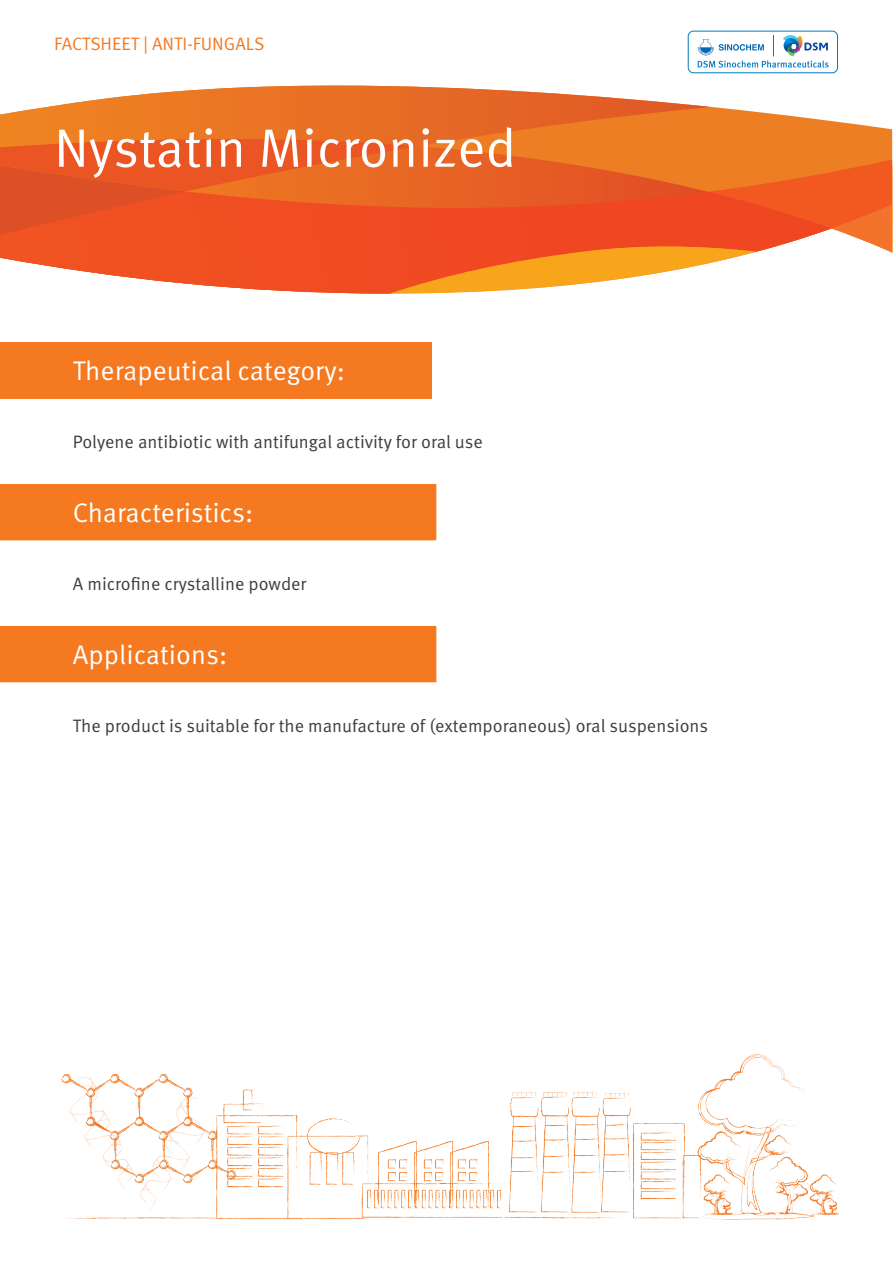
<style>
.page{position:relative;width:893px;height:1263px;background:#fff}
.page>*{position:absolute;margin:0;border:0;box-sizing:border-box;transform-origin:0 0}
.t1{font:54px "Meta Pro Norm";color:#fff}
.t2{font:27px "Meta Pro Norm";color:#fff}
.t3{font:18px "Meta Pro Norm";color:#3e3e3f}
.t4{font:18px "Meta Pro Norm";color:#f47921}
</style>
<div class="page">
<svg style="left:712px;top:107px;width:180px;height:26px;fill:#ee7e23"></svg>
<svg style="left:0;top:86px;width:712px;height:47px"></svg>
<svg style="left:0;top:133px;width:892px;height:161px;background:#ef713c"></svg>
<img style="left:61px;top:1055px;width:778px;height:182px">
<div style="left:0;top:342px;width:432px;height:56px;background:#f47921"></div>
<svg style="left:0;top:484px;width:436px;height:198px;fill:#f47921"></svg>
<div style="left:688px;top:31px;width:150px;height:42px;border:1px solid #0079c2;border-radius:5px"></div>
<svg style="left:698px;top:35px;width:130px;height:33px"></svg>
<p class="t4" style="left:54px;top:30px;width:212px">FACTSHEET | ANTI-FUNGALS</p>
<p class="t1" style="left:54px;top:107px;width:464px">Nystatin Micronized</p>
<p class="t2" style="left:73px;top:351px;width:274px">Therapeutical category:</p>
<p class="t3" style="left:73px;top:428px;width:412px">Polyene antibiotic with antifungal activity for oral use</p>
<p class="t2" style="left:73px;top:493px;width:182px">Characteristics:</p>
<p class="t3" style="left:73px;top:570px;width:235px">A microfine crystalline powder</p>
<p class="t2" style="left:73px;top:634px;width:156px">Applications:</p>
<p class="t3" style="left:73px;top:712px;width:637px">The product is suitable for the manufacture of (extemporaneous) oral suspensions</p>
</div>
